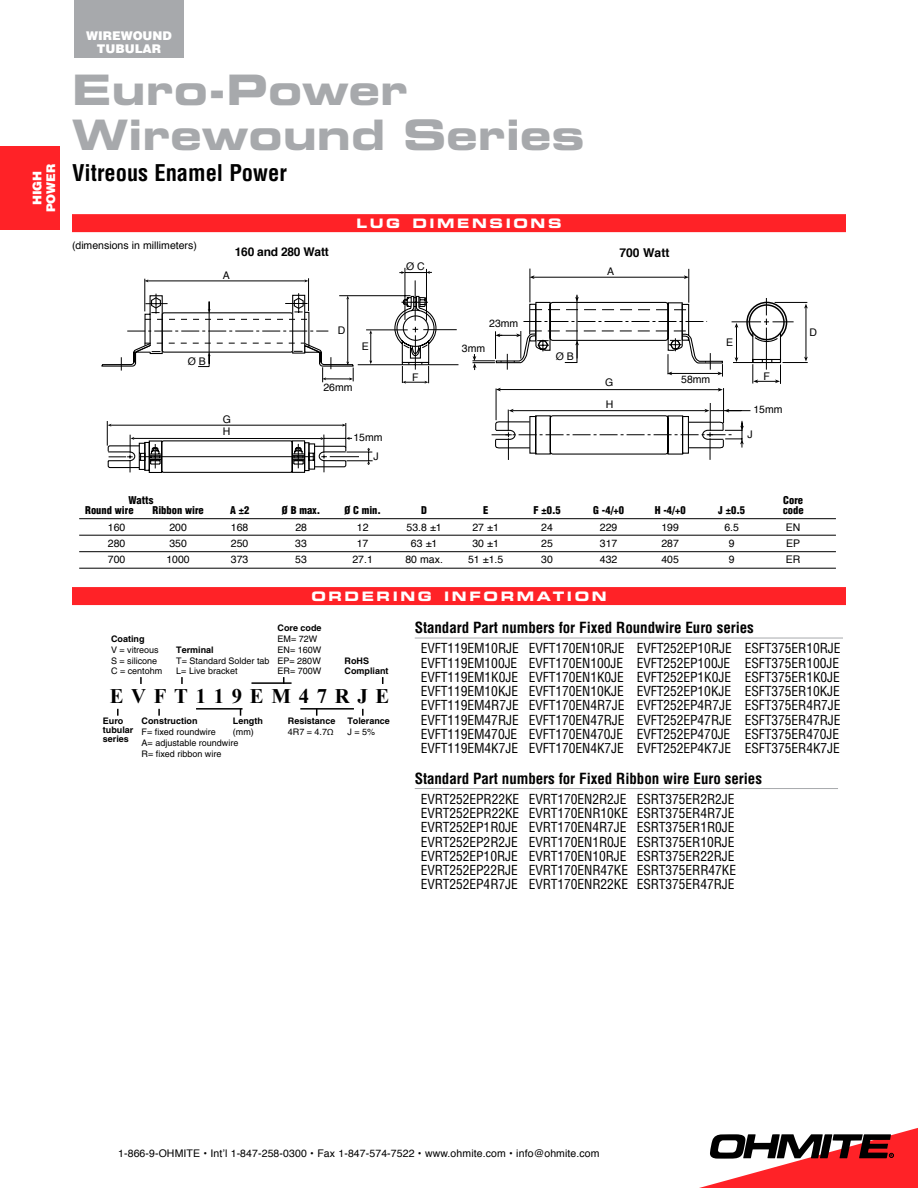
<style>
.page{position:relative;width:918px;height:1188px;background:#fff}
.page>*{position:absolute;margin:0;border:0;box-sizing:border-box;transform-origin:0 0}
.t1{font:42px/45px "Eurostile Bold Extended Two";color:#a7a9ac}
.t2{font:700 condensed 22.5px "Helvetica";color:#000}
.t3{font:700 20.7px "Times New Roman";letter-spacing:.37em;color:#000}
.t4{font:700 condensed 15px "Helvetica";letter-spacing:-.005em;color:#000}
.t5{font:condensed 13.5px/14.2px "Helvetica";letter-spacing:-.005em;color:#000;text-align:justify}
.t6{font:13.05px "Eurostile Bold Extended Two";letter-spacing:.2em;color:#fff}
.t7{font:700 12.15px "Helvetica";color:#000}
.t8{font:900 12px/13.5px "Helvetica";letter-spacing:-.005em;color:#fff;text-align:center}
.t9{font:700 12px "Helvetica";letter-spacing:-.02em;color:#000}
.t10{font:10.5px/12.8px "Helvetica";color:#000}
.t11{font:900 condensed 10.5px "Helvetica";color:#000}
.t12{font:9px/10.8px "Helvetica";color:#000}
.t13{font:700 9px/9px "Helvetica";color:#000}
.s1{font-weight:400}
.s2{font-family:"Myriad Pro";font-weight:400}
</style>
<div class="page">
<svg style="left:699px;top:1128px;width:219px;height:60px"></svg>
<hr style="left:308px;top:278px;width:1px;height:33px;background:#000">
<hr style="left:144px;top:279px;width:1px;height:32px;background:#000">
<hr style="left:147px;top:281px;width:158px;height:1px;background:#000">
<hr style="left:339px;top:295px;width:72px;height:1px;background:#000">
<hr style="left:358px;top:364px;width:100px;height:1px;background:#000">
<hr style="left:366px;top:330px;width:42px;height:1px;background:#000">
<hr style="left:423px;top:329px;width:34px;height:1px;background:#000">
<svg style="left:394px;top:268px;width:43px;height:116px"></svg>
<svg style="left:472px;top:268px;width:239px;height:192px"></svg>
<svg style="left:492px;top:295px;width:316px;height:160px"></svg>
<svg style="left:102px;top:293px;width:271px;height:180px"></svg>
<div style="left:0;top:146px;width:60px;height:84px;background:#ff2227"></div>
<div style="left:74px;top:0;width:110px;height:58px;background:#a7a9ac"></div>
<div style="left:72px;top:587px;width:774px;height:18px;background:#ff2227"></div>
<div style="left:72px;top:214px;width:774px;height:18px;background:#ff2227"></div>
<hr style="left:415px;top:638px;width:428px;height:1px;background:#a7a9ac">
<hr style="left:415px;top:788px;width:423px;height:1px;background:#a7a9ac">
<hr style="left:197px;top:708px;width:45px;height:2px;background:#000">
<hr style="left:252px;top:682px;width:39px;height:2px;background:#000">
<svg style="left:117px;top:709px;width:2px;height:7px"></svg>
<hr style="left:301px;top:708px;width:52px;height:2px;background:#000">
<svg style="left:158px;top:709px;width:2px;height:7px"></svg>
<svg style="left:362px;top:709px;width:2px;height:7px"></svg>
<svg style="left:140px;top:677px;width:2px;height:7px"></svg>
<svg style="left:181px;top:677px;width:2px;height:7px"></svg>
<hr style="left:79px;top:518px;width:757px;height:1px;background:#000">
<hr style="left:79px;top:535px;width:757px;height:1px;background:#000">
<hr style="left:79px;top:551px;width:757px;height:1px;background:#000">
<hr style="left:79px;top:568px;width:757px;height:1px;background:#000">
<p class="t8" style="left:30px;top:212px;width:50px;rotate:-90deg">HIGH<br>POWER</p>
<p class="t8" style="left:86px;top:28px;width:87px">WIREWOUND<br>TUBULAR</p>
<h1 class="t1" style="left:72px;top:66px;width:514px">Euro-Power<br>Wirewound Series</h1>
<h2 class="t2" style="left:72px;top:159px;width:216px">Vitreous Enamel Power</h2>
<p class="t10" style="left:72px;top:239px;width:126px">(dimensions in millimeters)</p>
<p class="t10" style="left:188px;top:355px;width:20px">Ø B</p>
<p class="t9" style="left:235px;top:242px;width:96px">160 and 280 Watt</p>
<p class="t10" style="left:223px;top:269px;width:9px">A</p>
<p class="t6" style="left:356px;top:214px;width:14px">LU</p>
<p class="t6" style="left:386px;top:214px;width:177px">G D IMENSIONS</p>
<p class="t10" style="left:406px;top:260px;width:20px">Ø C</p>
<p class="t10" style="left:338px;top:324px;width:9px">D</p>
<p class="t10" style="left:362px;top:341px;width:9px">E</p>
<p class="t10" style="left:412px;top:371px;width:8px">F</p>
<p class="t10" style="left:489px;top:317px;width:31px">23mm</p>
<p class="t10" style="left:462px;top:342px;width:25px">3mm</p>
<p class="t10" style="left:556px;top:350px;width:20px">Ø B</p>
<p class="t10" style="left:223px;top:413px;width:10px">G<br>H</p>
<p class="t10" style="left:323px;top:382px;width:31px">26mm</p>
<p class="t10" style="left:374px;top:428px;width:10px;line-height:19px;text-indent:-20px">15mm<br>J</p>
<p class="t7" style="left:619px;top:243px;width:51px">700 Watt</p>
<p class="t10" style="left:607px;top:265px;width:9px">A</p>
<p class="t10" style="left:605px;top:376px;width:10px">G</p>
<p class="t10" style="left:606px;top:399px;width:9px">H</p>
<p class="t10" style="left:681px;top:373px;width:31px">58mm</p>
<p class="t10" style="left:726px;top:336px;width:9px">E</p>
<p class="t10" style="left:763px;top:370px;width:8px">F</p>
<p class="t10" style="left:753px;top:403px;width:31px">15mm</p>
<p class="t10" style="left:747px;top:429px;width:7px">J</p>
<p class="t10" style="left:809px;top:326px;width:9px">D</p>
<p class="t11" style="left:129px;top:493px;width:26px">Watts</p>
<p class="t11" style="left:783px;top:493px;width:21px">Core</p>
<p class="t11" style="left:85px;top:504px;width:50px">Round wire</p>
<p class="t11" style="left:153px;top:504px;width:53px">Ribbon wire</p>
<p class="t11" style="left:230px;top:504px;width:21px">A ±2</p>
<p class="t11" style="left:282px;top:504px;width:40px">Ø B max.</p>
<p class="t11" style="left:344px;top:504px;width:38px">Ø C min.</p>
<p class="t11" style="left:421px;top:504px;width:7px">D</p>
<p class="t11" style="left:483px;top:504px;width:7px">E</p>
<p class="t11" style="left:533px;top:504px;width:29px">F ±0.5</p>
<p class="t11" style="left:593px;top:504px;width:32px">G -4/+0</p>
<p class="t11" style="left:655px;top:504px;width:32px">H -4/+0</p>
<p class="t11" style="left:718px;top:504px;width:28px">J ±0.5</p>
<p class="t11" style="left:783px;top:504px;width:22px">code</p>
<p class="t10" style="left:108px;top:521px;width:19px">160</p>
<p class="t10" style="left:169px;top:521px;width:19px">200</p>
<p class="t10" style="left:231px;top:521px;width:19px">168</p>
<p class="t10" style="left:295px;top:521px;width:13px">28</p>
<p class="t10" style="left:357px;top:521px;width:13px">12</p>
<p class="t10" style="left:407px;top:521px;width:37px">53.8 ±1</p>
<p class="t10" style="left:472px;top:521px;width:28px">27 ±1</p>
<p class="t10" style="left:541px;top:521px;width:13px">24</p>
<p class="t10" style="left:600px;top:521px;width:19px">229</p>
<p class="t10" style="left:661px;top:521px;width:19px">199</p>
<p class="t10" style="left:724px;top:521px;width:16px">6.5</p>
<p class="t10" style="left:786px;top:521px;width:16px">EN</p>
<p class="t10" style="left:108px;top:537px;width:19px">280</p>
<p class="t10" style="left:169px;top:537px;width:19px">350</p>
<p class="t10" style="left:231px;top:537px;width:19px">250</p>
<p class="t10" style="left:295px;top:537px;width:13px">33</p>
<p class="t10" style="left:357px;top:537px;width:13px">17</p>
<p class="t10" style="left:411px;top:537px;width:28px">63 ±1</p>
<p class="t10" style="left:472px;top:537px;width:28px">30 ±1</p>
<p class="t10" style="left:541px;top:537px;width:13px">25</p>
<p class="t10" style="left:600px;top:537px;width:19px">317</p>
<p class="t10" style="left:661px;top:537px;width:19px">287</p>
<p class="t10" style="left:729px;top:537px;width:7px">9</p>
<p class="t10" style="left:786px;top:537px;width:16px">EP</p>
<p class="t10" style="left:108px;top:554px;width:19px">700</p>
<p class="t10" style="left:166px;top:554px;width:25px">1000</p>
<p class="t10" style="left:231px;top:554px;width:19px">373</p>
<p class="t10" style="left:295px;top:554px;width:13px">53</p>
<p class="t10" style="left:352px;top:554px;width:22px">27.1</p>
<p class="t10" style="left:405px;top:554px;width:39px">80 max.</p>
<p class="t10" style="left:468px;top:554px;width:37px">51 ±1.5</p>
<p class="t10" style="left:541px;top:554px;width:13px">30</p>
<p class="t10" style="left:600px;top:554px;width:19px">432</p>
<p class="t10" style="left:661px;top:554px;width:19px">405</p>
<p class="t10" style="left:729px;top:554px;width:7px">9</p>
<p class="t10" style="left:786px;top:554px;width:16px">ER</p>
<p class="t6" style="left:311px;top:587px;width:297px">ORD ERING INFORMATION</p>
<p class="t13" style="left:278px;top:623px;width:46px">Core code</p>
<p class="t12" style="left:278px;top:633px;width:45px">EM= 72W<br>EN= 160W<br>EP= 280W<br>ER= 700W</p>
<p class="t13" style="left:111px;top:634px;width:35px">Coating</p>
<p class="t12" style="left:111px;top:644px;width:53px">V = vitreous<br>S = silicone<br>C = centohm</p>
<p class="t13" style="left:345px;top:655px;width:46px;line-height:10.8px">RoHS<br>Compliant</p>
<p class="t13" style="left:176px;top:645px;width:39px">Terminal</p>
<p class="t12" style="left:176px;top:655px;width:95px">T= Standard Solder tab<br>L= Live bracket</p>
<h3 class="t3" style="left:110px;top:682px;width:281px">EVFT119EM47RJE</h3>
<p class="t13" style="left:103px;top:717px;width:32px">Euro tubular series</p>
<p class="t13" style="left:233px;top:717px;width:31px">Length</p>
<p class="t13" style="left:142px;top:717px;width:57px">Construction</p>
<p class="t12" style="left:142px;top:727px;width:98px">F= fixed roundwire<br>A= adjustable roundwire<br>R= fixed ribbon wire</p>
<p class="t12" style="left:233px;top:727px;width:22px">(mm)</p>
<p class="t13" style="left:288px;top:716px;width:49px;line-height:10.8px">Resistance<br><span class="s1">4R7 = 4.7</span><span class="s2">Ω</span></p>
<p class="t13" style="left:347px;top:717px;width:44px">Tolerance</p>
<p class="t12" style="left:347px;top:727px;width:29px">J = 5%</p>
<p class="t4" style="left:415px;top:618px;width:341px">Standard Part numbers for Fixed Roundwire Euro series</p>
<p class="t5" style="left:421px;top:641px;width:421px">EVFT119EM10RJE EVFT170EN10RJE EVFT252EP10RJE ESFT375ER10RJE EVFT119EM100JE EVFT170EN100JE EVFT252EP100JE ESFT375ER100JE EVFT119EM1K0JE EVFT170EN1K0JE EVFT252EP1K0JE ESFT375ER1K0JE EVFT119EM10KJE EVFT170EN10KJE EVFT252EP10KJE ESFT375ER10KJE EVFT119EM4R7JE EVFT170EN4R7JE EVFT252EP4R7JE ESFT375ER4R7JE EVFT119EM47RJE EVFT170EN47RJE EVFT252EP47RJE ESFT375ER47RJE EVFT119EM470JE EVFT170EN470JE EVFT252EP470JE ESFT375ER470JE EVFT119EM4K7JE EVFT170EN4K7JE EVFT252EP4K7JE ESFT375ER4K7JE</p>
<p class="t4" style="left:415px;top:769px;width:349px">Standard Part numbers for Fixed Ribbon wire Euro series</p>
<p class="t5" style="left:421px;top:792px;width:317px">EVRT252EPR22KE EVRT170EN2R2JE ESRT375ER2R2JE EVRT252EPR22KE EVRT170ENR10KE ESRT375ER4R7JE EVRT252EP1R0JE EVRT170EN4R7JE ESRT375ER1R0JE EVRT252EP2R2JE EVRT170EN1R0JE ESRT375ER10RJE EVRT252EP10RJE EVRT170EN10RJE ESRT375ER22RJE EVRT252EP22RJE EVRT170ENR47KE ESRT375ERR47KE EVRT252EP4R7JE EVRT170ENR22KE ESRT375ER47RJE</p>
<p class="t10" style="left:118px;top:1147px;width:483px">1-866-9-OHMITE • Int’l 1-847-258-0300 • Fax 1-847-574-7522 • www.ohmite.com • info@ohmite.com</p>
</div>
